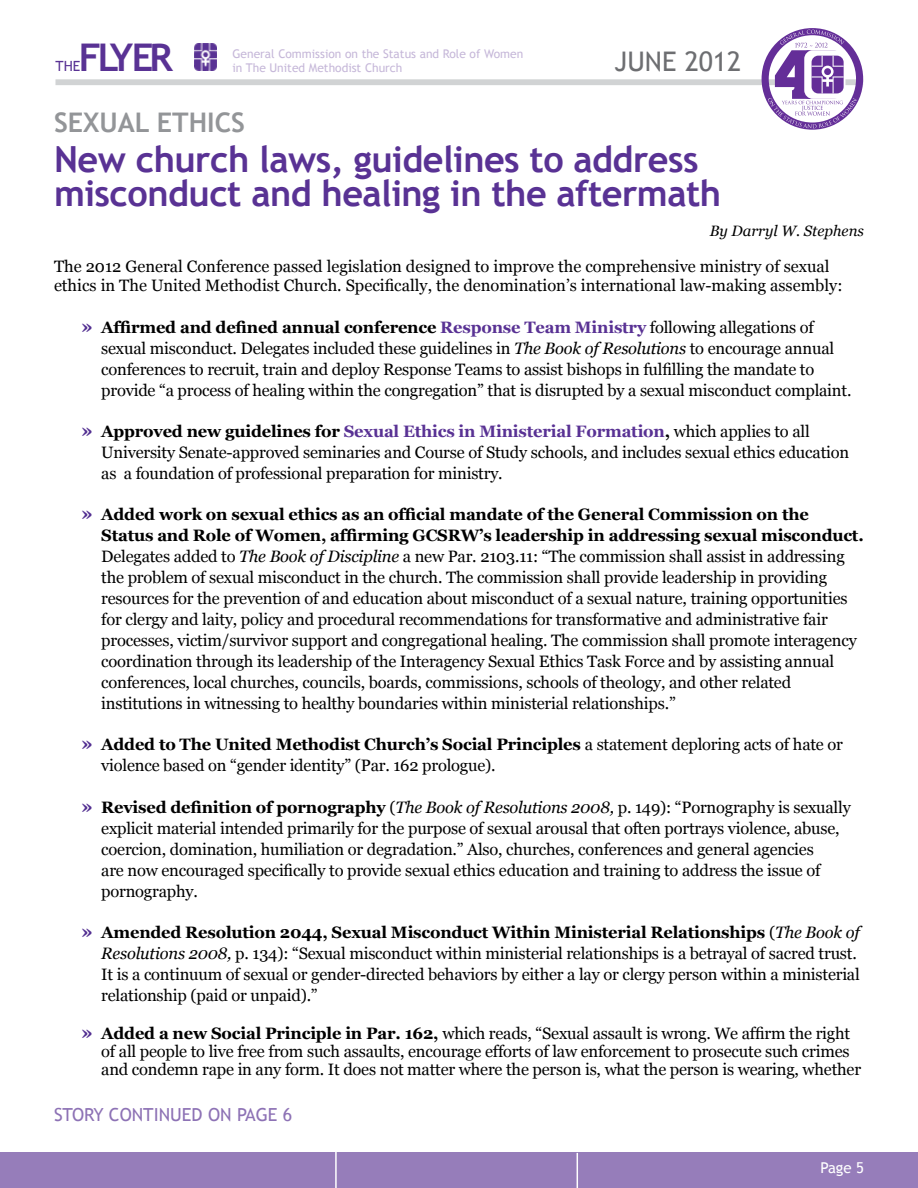
<style>
.page{position:relative;width:918px;height:1188px;background:#fff}
.page>*{position:absolute;margin:0;border:0;box-sizing:border-box;transform-origin:0 0}
.t1{font:700 38.1px "Trebuchet MS";letter-spacing:-.09em;color:#593294}
.t2{font:700 36px/33.6px "Trebuchet MS";letter-spacing:-.015em;color:#593294}
.t3{font:700 27px "Trebuchet MS";color:#939598}
.t4{font:27px "Trebuchet MS";color:#6d6e71}
.t5{font:18px "Trebuchet MS";color:#8d72b5}
.t6{font:16.5px/21px "Georgia";letter-spacing:-.01em;color:#000}
.t7{font:italic 15px "Georgia";color:#000}
.t8{font:15px "Trebuchet MS";color:#fff}
.t9{font:14.1px "Trebuchet MS";color:#593294}
.t10{font:12px/14.4px "Trebuchet MS";color:#c6b8d9}
.s1{font-weight:700;font-size:19.5px;color:#522e91}
.s2{font-weight:700}
.s3{font-weight:700;color:#593294}
.s4{font-style:italic}
</style>
<div class="page">
<img style="left:194px;top:43px;width:23px;height:27px">
<div style="left:56px;top:79px;width:807px;height:6px;background:#d1d3d4"></div>
<div style="left:0;top:1153px;width:918px;height:35px;background:#967dba"></div>
<svg style="left:762px;top:28px;width:101px;height:102px"></svg>
<hr style="left:335px;top:1151px;width:2px;height:37px;background:#fff">
<hr style="left:577px;top:1153px;width:1px;height:35px;background:#fff">
<h1 class="t1" style="left:79px;top:34px;width:96px">Flyer</h1>
<p class="t10" style="left:232px;top:46px;width:292px">General Commission on the Status and Role of Women in The United Methodist Church</p>
<h3 class="t4" style="left:614px;top:46px;width:128px">JUNE 2012</h3>
<p class="t9" style="left:56px;top:58px;width:26px">the</p>
<h3 class="t3" style="left:54px;top:105px;width:150px">Sexual Ethics</h3>
<h2 class="t2" style="left:54px;top:142px;width:669px">New church laws, guidelines to address misconduct and healing in the aftermath</h2>
<p class="t7" style="left:710px;top:221px;width:156px">By Darryl W. Stephens</p>
<p class="t6" style="left:54px;top:256px;width:790px;line-height:19.8px">The 2012 General Conference passed legislation designed to improve the comprehensive ministry of sexual ethics in The United Methodist Church. Specifically, the denomination’s international law-making assembly:</p>
<p class="t6" style="left:101px;top:317px;width:752px;text-indent:-20px"><span class="s1">»</span> <span class="s2">Affirmed and defined annual conference</span> <span class="s3">Response Team Ministry</span> following allegations of sexual misconduct. Delegates included these guidelines in <span class="s4">The Book of Resolutions</span> to encourage annual conferences to recruit, train and deploy Response Teams to assist bishops in fulfilling the mandate to provide “a process of healing within the congregation” that is disrupted by a sexual misconduct complaint.</p>
<p class="t6" style="left:101px;top:421px;width:750px;text-indent:-20px"><span class="s1">»</span> <span class="s2">Approved new guidelines for</span> <span class="s3">Sexual Ethics in Ministerial Formation</span><span class="s2">,</span> which applies to all<br>University Senate-approved seminaries and Course of Study schools, and includes sexual ethics education as a foundation of professional preparation for ministry.</p>
<p class="t6" style="left:101px;top:504px;width:764px;text-indent:-20px"><span class="s1">»</span> <span class="s2">Added work on sexual ethics as an official mandate of the General Commission on the Status and Role of Women, affirming GCSRW’s leadership in addressing sexual misconduct.<br></span>Delegates added to <span class="s4">The Book of Discipline</span> a new Par. 2103.11: “The commission shall assist in addressing the problem of sexual misconduct in the church. The commission shall provide leadership in providing resources for the prevention of and education about misconduct of a sexual nature, training opportunities for clergy and laity, policy and procedural recommendations for transformative and administrative fair processes, victim/survivor support and congregational healing. The commission shall promote interagency coordination through its leadership of the Interagency Sexual Ethics Task Force and by assisting annual conferences, local churches, councils, boards, commissions, schools of theology, and other related institutions in witnessing to healthy boundaries within ministerial relationships.”</p>
<p class="t6" style="left:101px;top:735px;width:743px;text-indent:-20px"><span class="s1">»</span> <span class="s2">Added to The United Methodist Church’s Social Principles</span> a statement deploring acts of hate or violence based on “gender identity” (Par. 162 prologue).</p>
<p class="t6" style="left:101px;top:797px;width:751px;text-indent:-20px"><span class="s1">»</span> <span class="s2">Revised definition of pornography</span> (<span class="s4">The Book of Resolutions 2008,</span> p. 149): “Pornography is sexually explicit material intended primarily for the purpose of sexual arousal that often portrays violence, abuse, coercion, domination, humiliation or degradation.” Also, churches, conferences and general agencies<br>are now encouraged specifically to provide sexual ethics education and training to address the issue of pornography.</p>
<p class="t6" style="left:101px;top:922px;width:760px;text-indent:-20px"><span class="s1">»</span> <span class="s2">Amended Resolution 2044, Sexual Misconduct Within Ministerial Relationships</span> (<span class="s4">The Book of Resolutions 2008,</span> p. 134): “Sexual misconduct within ministerial relationships is a betrayal of sacred trust.<br>It is a continuum of sexual or gender-directed behaviors by either a lay or clergy person within a ministerial relationship (paid or unpaid).”</p>
<p class="t6" style="left:101px;top:1025px;width:761px;line-height:18px;text-indent:-20px"><span class="s1">»</span> <span class="s2">Added a new Social Principle in Par. 162,</span> which reads, “Sexual assault is wrong. We affirm the right of all people to live free from such assaults, encourage efforts of law enforcement to prosecute such crimes and condemn rape in any form. It does not matter where the person is, what the person is wearing, whether</p>
<p class="t5" style="left:54px;top:1104px;width:240px">Story Continu ed on PAGE 6</p>
<p class="t8" style="left:820px;top:1159px;width:45px">Page 5</p>
</div>
